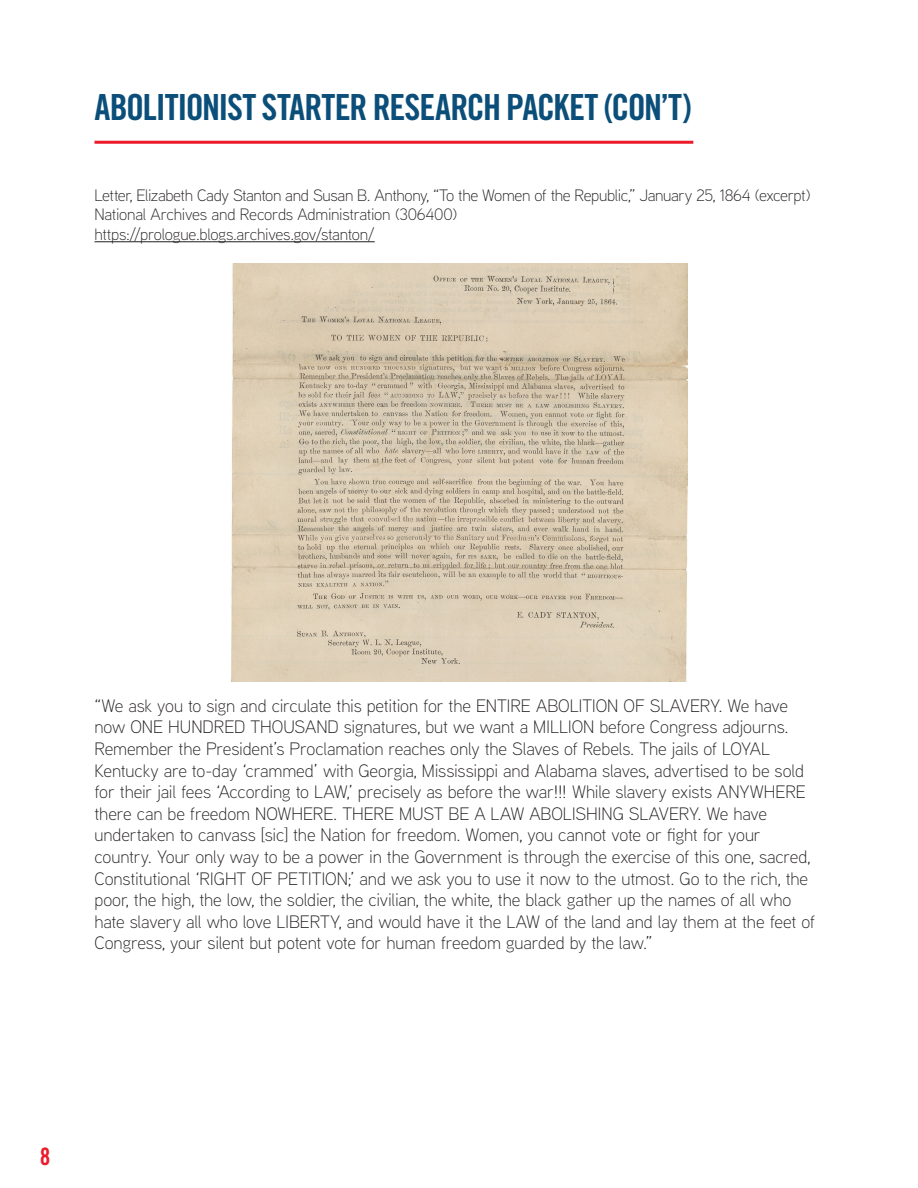
<style>
.page{position:relative;width:918px;height:1188px;background:#fff}
.page>*{position:absolute;margin:0;border:0;box-sizing:border-box;transform-origin:0 0}
.Heading_with_Underli{font:36px "Trade Gothic LT Std Bd Cn 20";letter-spacing:-.035em;color:#0a4e79}
.t1{font:24px "Trade Gothic LT Std Bd Cn 20";color:#ec1b2b}
.Activity_P{font:300 18px/21.6px "Aaux Next";letter-spacing:-.01em;color:#231f20}
.Activity_P-2{font:300 16.5px "Aaux Next";letter-spacing:-.02em;color:#231f20}
</style>
<div class="page">
<hr style="left:94px;top:141px;width:599px;height:3px;background:#ec1b2b">
<hr style="left:94px;top:241px;width:281px;height:1px;background:#231f20">
<img style="left:231px;top:264px;width:457px;height:417px">
<p class="Heading_with_Underli" style="left:94px;top:86px;width:599px">ABOLITIONIST STARTER RESEARCH PACKET (CON’T)</p>
<p class="Activity_P-2" style="left:94px;top:184px;width:718px">Letter, Elizabeth Cady Stanton and Susan B. Anthony, “To the Women of the Republic,” January 25, 1864 (excerpt)</p>
<p class="Activity_P-2" style="left:94px;top:204px;width:364px">National Archives and Records Administration (306400)</p>
<p class="Activity_P-2" style="left:94px;top:223px;width:282px">https://prologue.blogs.archives.gov/stanton/</p>
<p class="Activity_P" style="left:94px;top:694px;width:722px">“We ask you to sign and circulate this petition for the ENTIRE ABOLITION OF SLAVERY. We have now ONE HUNDRED THOUSAND signatures, but we want a MILLION before Congress adjourns.<br>Remember the President’s Proclamation reaches only the Slaves of Rebels. The jails of LOYAL Kentucky are to-day ‘crammed’ with Georgia, Mississippi and Alabama slaves, advertised to be sold for their jail fees ‘According to LAW,’ precisely as before the war!!! While slavery exists ANYWHERE there can be freedom NOWHERE. THERE MUST BE A LAW ABOLISHING SLAVERY. We have undertaken to canvass [sic] the Nation for freedom. Women, you cannot vote or fight for your country. Your only way to be a power in the Government is through the exercise of this one, sacred, Constitutional ‘RIGHT OF PETITION;’ and we ask you to use it now to the utmost. Go to the rich, the poor, the high, the low, the soldier, the civilian, the white, the black gather up the names of all who hate slavery all who love LIBERTY, and would have it the LAW of the land and lay them at the feet of Congress, your silent but potent vote for human freedom guarded by the law.”</p>
<h2 class="t1" style="left:40px;top:1142px;width:12px">8</h2>
</div>
